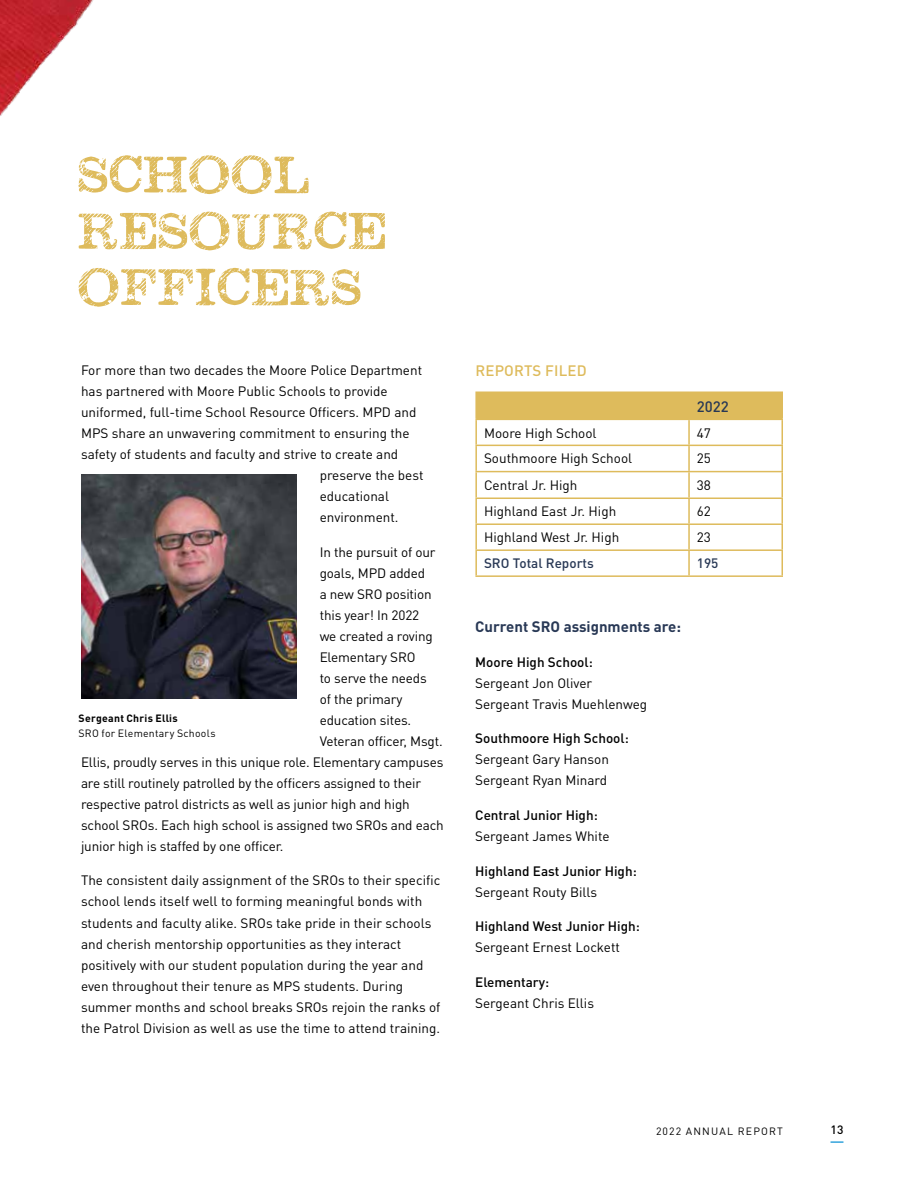
<style>
.page{position:relative;width:918px;height:1188px;background:#fff}
.page>*{position:absolute;margin:0;border:0;box-sizing:border-box;transform-origin:0 0}
.t1{font:64.2px/56.2px "Megeon Grunge";letter-spacing:.02em;color:#debb5c}
.t2{font:700 15px "DIN Pro";color:#283855}
.t3{font:500 15px "DIN Pro";letter-spacing:.01em;color:#debb5c}
.t4{font:500 15px "DIN Pro";color:#283855}
.t5{font:13.5px/21px "DIN Pro";color:#000}
.t6{font:500 13.5px "DIN Pro";color:#000}
.t7{font:500 13.5px "DIN Pro";color:#283855}
.t8{font:500 12px "DIN Pro";color:#000}
.t9{font:10.5px "DIN Pro";letter-spacing:.035em;color:#000}
.t10{font:700 10.5px "DIN Pro";letter-spacing:.025em;color:#000}
.t11{font:10.5px "DIN Pro";letter-spacing:.11em;color:#000}
</style>
<div class="page">
<hr style="left:475px;top:392px;width:214px;height:1px;background:#debb5c">
<hr style="left:475px;top:393px;width:2px;height:26px;background:#debb5c">
<hr style="left:475px;top:419px;width:214px;height:1px;background:#debb5c">
<hr style="left:475px;top:420px;width:2px;height:25px;background:#debb5c">
<hr style="left:475px;top:445px;width:214px;height:1px;background:#debb5c">
<hr style="left:475px;top:446px;width:2px;height:25px;background:#debb5c">
<hr style="left:475px;top:471px;width:214px;height:1px;background:#debb5c">
<hr style="left:475px;top:472px;width:2px;height:26px;background:#debb5c">
<hr style="left:475px;top:498px;width:214px;height:1px;background:#debb5c">
<hr style="left:475px;top:499px;width:2px;height:24px;background:#debb5c">
<hr style="left:475px;top:523px;width:214px;height:2px;background:#debb5c">
<hr style="left:475px;top:525px;width:2px;height:24px;background:#debb5c">
<hr style="left:475px;top:549px;width:214px;height:2px;background:#debb5c">
<hr style="left:475px;top:551px;width:2px;height:24px;background:#debb5c">
<svg style="left:476px;top:392px;width:307px;height:183px"></svg>
<hr style="left:475px;top:575px;width:214px;height:2px;background:#debb5c">
<hr style="left:689px;top:575px;width:94px;height:2px;background:#debb5c">
<img style="left:0;top:0;width:93px;height:116px">
<img style="left:81px;top:475px;width:216px;height:223px">
<svg style="left:831px;top:1141px;width:12px;height:2px"></svg>
<h1 class="t1" style="left:78px;top:149px;width:309px">SCHOOL<br>RESOURCE<br>OFFICERS</h1>
<p class="t5" style="left:81px;top:359px;width:343px">For more than two decades the Moore Police Department</p>
<p class="t5" style="left:81px;top:380px;width:308px">has partnered with Moore Public Schools to provide</p>
<p class="t5" style="left:81px;top:401px;width:337px">uniformed, full-time School Resource Officers. MPD and</p>
<p class="t5" style="left:81px;top:422px;width:330px">MPS share an unwavering commitment to ensuring the</p>
<p class="t5" style="left:81px;top:443px;width:319px">safety of students and faculty and strive to create and</p>
<p class="t5" style="left:320px;top:464px;width:105px">preserve the best</p>
<p class="t5" style="left:320px;top:485px;width:71px">educational</p>
<p class="t5" style="left:320px;top:506px;width:80px">environment.</p>
<p class="t5" style="left:320px;top:541px;width:117px">In the pursuit of our</p>
<p class="t5" style="left:320px;top:562px;width:107px">goals, MPD added</p>
<p class="t5" style="left:320px;top:583px;width:114px">a new SRO position</p>
<p class="t5" style="left:320px;top:604px;width:101px">this year! In 2022</p>
<p class="t5" style="left:320px;top:625px;width:115px">we created a roving</p>
<p class="t5" style="left:320px;top:646px;width:97px">Elementary SRO</p>
<p class="t5" style="left:320px;top:667px;width:109px">to serve the needs</p>
<p class="t5" style="left:320px;top:688px;width:84px">of the primary</p>
<p class="t5" style="left:320px;top:709px;width:93px">education sites.</p>
<p class="t5" style="left:320px;top:730px;width:125px">Veteran officer, Msgt.</p>
<p class="t5" style="left:81px;top:751px;width:364px">Ellis, proudly serves in this unique role. Elementary campuses</p>
<p class="t5" style="left:81px;top:772px;width:342px">are still routinely patrolled by the officers assigned to their</p>
<p class="t5" style="left:81px;top:793px;width:330px">respective patrol districts as well as junior high and high</p>
<p class="t5" style="left:81px;top:814px;width:364px">school SROs. Each high school is assigned two SROs and each</p>
<p class="t5" style="left:81px;top:835px;width:204px">junior high is staffed by one officer.</p>
<p class="t5" style="left:81px;top:870px;width:361px">The consistent daily assignment of the SROs to their specific school lends itself well to forming meaningful bonds with students and faculty alike. SROs take pride in their schools and cherish mentorship opportunities as they interact positively with our student population during the year and even throughout their tenure as MPS students. During summer months and school breaks SROs rejoin the ranks of the Patrol Division as well as use the time to attend training.</p>
<p class="t10" style="left:79px;top:711px;width:101px">Sergeant Chris Ellis</p>
<p class="t9" style="left:79px;top:726px;width:139px">SRO for Elementary Schools</p>
<p class="t3" style="left:476px;top:360px;width:113px">REPORTS FILED</p>
<p class="t4" style="left:697px;top:396px;width:33px">2022</p>
<p class="t5" style="left:484px;top:422px;width:114px">Moore High School</p>
<p class="t5" style="left:697px;top:422px;width:16px">47</p>
<p class="t5" style="left:484px;top:448px;width:150px">Southmoore High School</p>
<p class="t5" style="left:697px;top:448px;width:16px">25</p>
<p class="t5" style="left:484px;top:474px;width:95px">Central Jr. High</p>
<p class="t5" style="left:697px;top:474px;width:16px">38</p>
<p class="t5" style="left:484px;top:500px;width:134px">Highland East Jr. High</p>
<p class="t5" style="left:697px;top:500px;width:16px">62</p>
<p class="t5" style="left:484px;top:526px;width:137px">Highland West Jr. High</p>
<p class="t5" style="left:697px;top:526px;width:16px">23</p>
<p class="t7" style="left:484px;top:554px;width:111px">SRO Total Reports</p>
<p class="t7" style="left:697px;top:554px;width:23px">195</p>
<p class="t2" style="left:475px;top:617px;width:207px">Current SRO assignments are:</p>
<p class="t6" style="left:475px;top:653px;width:119px">Moore High School:</p>
<p class="t5" style="left:475px;top:672px;width:174px">Sergeant Jon Oliver<br>Sergeant Travis Muehlenweg</p>
<p class="t6" style="left:475px;top:729px;width:155px">Southmoore High School:</p>
<p class="t5" style="left:475px;top:749px;width:135px">Sergeant Gary Hanson<br>Sergeant Ryan Minard</p>
<p class="t6" style="left:475px;top:806px;width:124px">Central Junior High:</p>
<p class="t5" style="left:475px;top:825px;width:136px">Sergeant James White</p>
<p class="t6" style="left:475px;top:861px;width:163px">Highland East Junior High:</p>
<p class="t5" style="left:475px;top:881px;width:123px">Sergeant Routy Bills</p>
<p class="t6" style="left:475px;top:917px;width:166px">Highland West Junior High:</p>
<p class="t5" style="left:475px;top:936px;width:146px">Sergeant Ernest Lockett</p>
<p class="t6" style="left:475px;top:972px;width:76px">Elementary:</p>
<p class="t5" style="left:475px;top:992px;width:120px">Sergeant Chris Ellis</p>
<p class="t11" style="left:656px;top:1124px;width:128px">2022 ANNUAL REPORT</p>
<p class="t8" style="left:831px;top:1122px;width:14px">13</p>
</div>
